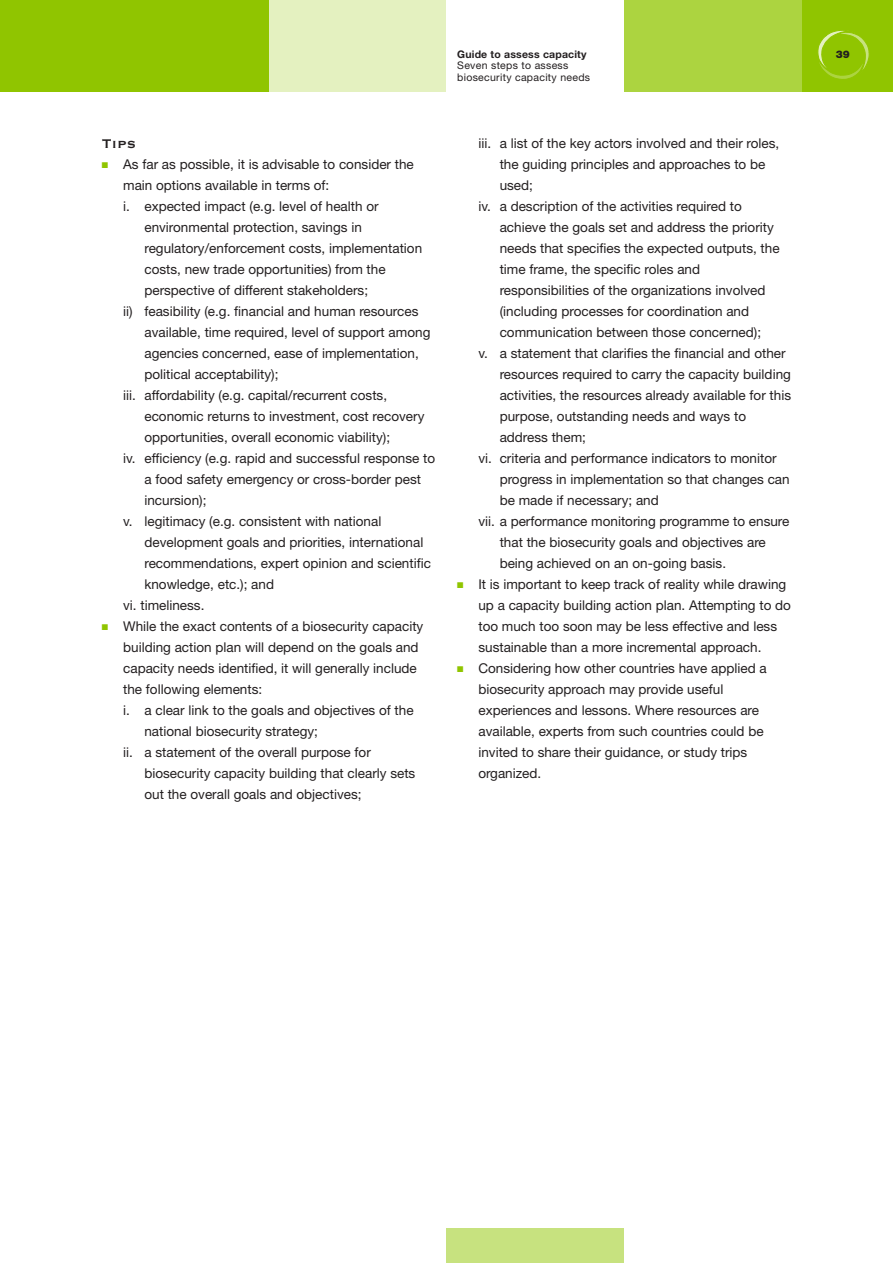
<style>
.page{position:relative;width:893px;height:1263px;background:#fff}
.page>*{position:absolute;margin:0;border:0;box-sizing:border-box;transform-origin:0 0}
.t1{font:700 16.5px "Copperplate Gothic BT";color:#231f20}
.t2{font:13.5px/21px "Helvetica Neue";color:#231f20}
.t3{font:10.5px/11.4px "Helvetica Neue";letter-spacing:.03em;color:#231f20}
.t4{font:700 10.5px "Helvetica Neue";letter-spacing:.015em;color:#231f20}
.t5{font:900 10.5px "Helvetica Neue";color:#231f20}
.s1{color:#90c500}
</style>
<div class="page">
<div style="left:0;top:0;width:283px;height:91px;background:#90c500"></div>
<div style="left:269px;top:0;width:206px;height:91px;background:#e4f1c0"></div>
<div style="left:446px;top:0;width:196px;height:91px;background:#fff"></div>
<div style="left:782px;top:0;width:110px;height:91px;background:#90c500"></div>
<div style="left:624px;top:0;width:177px;height:91px;background:#acd440"></div>
<div style="left:446px;top:1229px;width:178px;height:34px;background:#c7e27f"></div>
<svg style="left:818px;top:30px;width:51px;height:49px"></svg>
<p class="t1" style="left:102px;top:133px;width:36px">Tips</p>
<p class="t2" style="left:102px;top:155px;width:313px"><span class="s1">■</span> As far as possible, it is advisable to consider the</p>
<p class="t2" style="left:123px;top:176px;width:208px">main options available in terms of:</p>
<p class="t2" style="left:123px;top:197px;width:257px">i. expected impact (e.g. level of health or</p>
<p class="t2" style="left:144px;top:218px;width:219px">environmental protection, savings in</p>
<p class="t2" style="left:144px;top:239px;width:279px">regulatory/enforcement costs, implementation</p>
<p class="t2" style="left:144px;top:260px;width:243px">costs, new trade opportunities) from the</p>
<p class="t2" style="left:144px;top:281px;width:225px">perspective of different stakeholders;</p>
<p class="t2" style="left:123px;top:302px;width:297px">ii) feasibility (e.g. financial and human resources</p>
<p class="t2" style="left:144px;top:323px;width:287px">available, time required, level of support among</p>
<p class="t2" style="left:144px;top:344px;width:276px">agencies concerned, ease of implementation,</p>
<p class="t2" style="left:144px;top:365px;width:136px">political acceptability);</p>
<p class="t2" style="left:123px;top:386px;width:265px">iii. affordability (e.g. capital/recurrent costs,</p>
<p class="t2" style="left:144px;top:407px;width:281px">economic returns to investment, cost recovery</p>
<p class="t2" style="left:144px;top:428px;width:247px">opportunities, overall economic viability);</p>
<p class="t2" style="left:123px;top:449px;width:313px">iv. efficiency (e.g. rapid and successful response to</p>
<p class="t2" style="left:144px;top:470px;width:278px">a food safety emergency or cross-border pest</p>
<p class="t2" style="left:144px;top:491px;width:64px">incursion);</p>
<p class="t2" style="left:123px;top:512px;width:260px">v. legitimacy (e.g. consistent with national</p>
<p class="t2" style="left:144px;top:533px;width:280px">development goals and priorities, international</p>
<p class="t2" style="left:144px;top:554px;width:288px">recommendations, expert opinion and scientific</p>
<p class="t2" style="left:144px;top:575px;width:131px">knowledge, etc.); and</p>
<p class="t2" style="left:123px;top:596px;width:83px">vi. timeliness.</p>
<p class="t2" style="left:102px;top:617px;width:323px"><span class="s1">■</span> While the exact contents of a biosecurity capacity</p>
<p class="t2" style="left:123px;top:638px;width:297px">building action plan will depend on the goals and</p>
<p class="t2" style="left:123px;top:659px;width:295px">capacity needs identified, it will generally include</p>
<p class="t2" style="left:123px;top:680px;width:141px">the following elements:</p>
<p class="t2" style="left:123px;top:701px;width:292px">i. a clear link to the goals and objectives of the</p>
<p class="t2" style="left:144px;top:722px;width:175px">national biosecurity strategy;</p>
<p class="t2" style="left:123px;top:743px;width:249px">ii. a statement of the overall purpose for</p>
<p class="t2" style="left:144px;top:764px;width:272px">biosecurity capacity building that clearly sets</p>
<p class="t2" style="left:144px;top:785px;width:219px">out the overall goals and objectives;</p>
<p class="t4" style="left:457px;top:50px;width:131px">Guide to assess capacity</p>
<p class="t5" style="left:835px;top:50px;width:16px">39</p>
<p class="t3" style="left:457px;top:61px;width:134px">Seven steps to assess biosecurity capacity needs</p>
<p class="t2" style="left:478px;top:134px;width:302px">iii. a list of the key actors involved and their roles,</p>
<p class="t2" style="left:499px;top:155px;width:267px">the guiding principles and approaches to be</p>
<p class="t2" style="left:499px;top:176px;width:35px">used;</p>
<p class="t2" style="left:478px;top:197px;width:265px">iv. a description of the activities required to</p>
<p class="t2" style="left:499px;top:218px;width:276px">achieve the goals set and address the priority</p>
<p class="t2" style="left:499px;top:239px;width:281px">needs that specifies the expected outputs, the</p>
<p class="t2" style="left:499px;top:260px;width:202px">time frame, the specific roles and</p>
<p class="t2" style="left:499px;top:281px;width:267px">responsibilities of the organizations involved</p>
<p class="t2" style="left:499px;top:302px;width:251px">(including processes for coordination and</p>
<p class="t2" style="left:499px;top:323px;width:263px">communication between those concerned);</p>
<p class="t2" style="left:478px;top:344px;width:309px">v. a statement that clarifies the financial and other</p>
<p class="t2" style="left:499px;top:365px;width:293px">resources required to carry the capacity building</p>
<p class="t2" style="left:499px;top:386px;width:293px">activities, the resources already available for this</p>
<p class="t2" style="left:499px;top:407px;width:248px">purpose, outstanding needs and ways to</p>
<p class="t2" style="left:499px;top:428px;width:88px">address them;</p>
<p class="t2" style="left:478px;top:449px;width:300px">vi. criteria and performance indicators to monitor</p>
<p class="t2" style="left:499px;top:470px;width:291px">progress in implementation so that changes can</p>
<p class="t2" style="left:499px;top:491px;width:161px">be made if necessary; and</p>
<p class="t2" style="left:478px;top:512px;width:312px">vii. a performance monitoring programme to ensure</p>
<p class="t2" style="left:499px;top:533px;width:268px">that the biosecurity goals and objectives are</p>
<p class="t2" style="left:499px;top:554px;width:228px">being achieved on an on-going basis.</p>
<p class="t2" style="left:478px;top:575px;width:314px;text-indent:-21px"><span class="s1">■</span> It is important to keep track of reality while drawing up a capacity building action plan. Attempting to do too much too soon may be less effective and less sustainable than a more incremental approach.</p>
<p class="t2" style="left:478px;top:659px;width:290px;text-indent:-21px"><span class="s1">■</span> Considering how other countries have applied a biosecurity approach may provide useful experiences and lessons. Where resources are available, experts from such countries could be invited to share their guidance, or study trips organized.</p>
</div>
